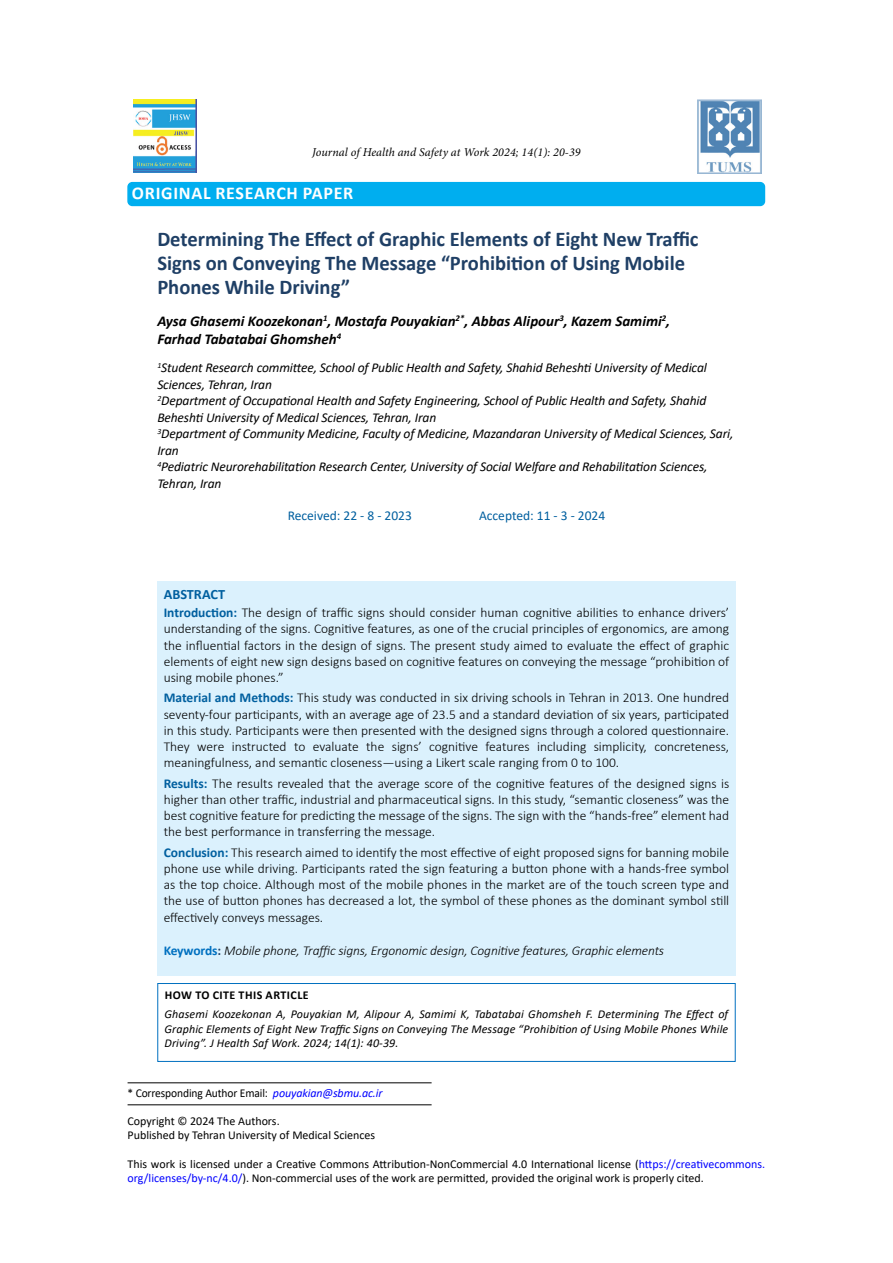
<style>
.page{position:relative;width:893px;height:1263px;background:#fff}
.page>*{position:absolute;margin:0;border:0;box-sizing:border-box;transform-origin:0 0}
.t1{font:700 21px/24px "Calibri";color:#1f3f65}
.t2{font:700 19.5px "Calibri";letter-spacing:.04em;color:#fff}
.t3{font:700 18px "Calibri";letter-spacing:.04em;color:#fff}
.t4{font:italic 700 15px/18px "Calibri";color:#000}
.t5{font:700 14.25px "Calibri";color:#005f9f}
.t6{font:300 13.5px/16.2px "Calibri";color:#000;text-align:justify}
.t7{font:italic 13.5px/16.5px "Calibri";letter-spacing:-.01em;color:#000}
.t8{font:italic 300 13.5px "Calibri";letter-spacing:-.01em;color:#000}
.t9{font:13.5px "Calibri";color:#005f9f}
.t10{font:12px/14.4px "Calibri";color:#000}
.t11{font:italic 12px/14.4px "Calibri";letter-spacing:.01em;color:#000;text-align:justify}
.t12{font:italic 12px "Minion Pro";color:#000}
.t13{font:12px "Calibri";color:#000;scale:.96 1}
.t14{font:700 12px "Calibri";letter-spacing:.04em;color:#000}
.s1{font-weight:700;color:#005f9f}
.s2{font-weight:700;font-style:normal;color:#0070c0}
.s3{font-weight:700;font-style:normal;color:#1f3f65}
.s4{font-style:italic;color:#00f}
.s5{color:#00f}
</style>
<div class="page">
<div style="left:157px;top:582px;width:579px;height:394px;background:#dbf1fd"></div>
<div style="left:128px;top:183px;width:636px;height:22px;background:#00aeef;border-radius:4px"></div>
<div style="left:127px;top:182px;width:638px;height:24px;border:2px solid #00aeef;border-radius:4px"></div>
<hr style="left:128px;top:1082px;width:304px;height:1px;background:#000">
<img style="left:133px;top:99px;width:63px;height:73px">
<img style="left:697px;top:99px;width:64px;height:74px">
<hr style="left:128px;top:1104px;width:304px;height:1px;background:#000">
<div style="left:157px;top:983px;width:579px;height:79px;border:1px solid #0070c0"></div>
<p class="t12" style="left:312px;top:144px;width:270px">Journal of Health and Safety at Work 2024; 14(1): 20-39</p>
<h2 class="t2" style="left:165px;top:178px;width:166px">RESEARCH ARTICLE</h2>
<h1 class="t1" style="left:157px;top:227px;width:543px">Determining The Effect of Graphic Elements of Eight New Traffic<br>Signs on Conveying The Message “Prohibition of Using Mobile<br>Phones While Driving”</h1>
<p class="t4" style="left:157px;top:311px;width:514px">Aysa Ghasemi Koozekonan<sup>1</sup>, Mostafa Pouyakian<sup>2*</sup>, Abbas Alipour<sup>3</sup>, Kazem Samimi<sup>2</sup>,<br>Farhad Tabatabai Ghomsheh<sup>4</sup></p>
<p class="t7" style="left:157px;top:359px;width:578px"><sup>1</sup>Student Research committee, School of Public Health and Safety, Shahid Beheshti University of Medical Sciences, Tehran, Iran<br><sup>2</sup>Department of Occupational Health and Safety Engineering, School of Public Health and Safety, Shahid Beheshti University of Medical Sciences, Tehran, Iran<br><sup>3</sup>Department of Community Medicine, Faculty of Medicine, Mazandaran University of Medical Sciences, Sari, Iran<br><sup>4</sup>Pediatric Neurorehabilitation Research Center, University of Social Welfare and Rehabilitation Sciences, Tehran, Iran</p>
<p class="t9" style="left:288px;top:506px;width:126px">Received: 22 - 8 - 2023</p>
<p class="t9" style="left:479px;top:506px;width:128px">Accepted: 11 - 3 - 2024</p>
<h3 class="t3" style="left:132px;top:180px;width:223px">ORIGINAL RESEARCH PAPER</h3>
<p class="t5" style="left:164px;top:584px;width:63px">ABSTRACT</p>
<p class="t6" style="left:164px;top:604px;width:567px"><span class="s1">Introduction:</span> The design of traffic signs should consider human cognitive abilities to enhance drivers’ understanding of the signs. Cognitive features, as one of the crucial principles of ergonomics, are among the influential factors in the design of signs. The present study aimed to evaluate the effect of graphic elements of eight new sign designs based on cognitive features on conveying the message “prohibition of using mobile phones.”</p>
<p class="t6" style="left:164px;top:690px;width:567px"><span class="s1">Material and Methods:</span> This study was conducted in six driving schools in Tehran in 2013. One hundred seventy-four participants, with an average age of 23.5 and a standard deviation of six years, participated in this study. Participants were then presented with the designed signs through a colored questionnaire.<br>They were instructed to evaluate the signs’ cognitive features including simplicity, concreteness, meaningfulness, and semantic closeness—using a Likert scale ranging from 0 to 100.</p>
<p class="t6" style="left:164px;top:775px;width:567px"><span class="s1">Results:</span> The results revealed that the average score of the cognitive features of the designed signs is higher than other traffic, industrial and pharmaceutical signs. In this study, “semantic closeness” was the best cognitive feature for predicting the message of the signs. The sign with the “hands-free” element had the best performance in transferring the message.</p>
<p class="t6" style="left:164px;top:844px;width:567px"><span class="s1">Conclusion:</span> This research aimed to identify the most effective of eight proposed signs for banning mobile phone use while driving. Participants rated the sign featuring a button phone with a hands-free symbol as the top choice. Although most of the mobile phones in the market are of the touch screen type and the use of button phones has decreased a lot, the symbol of these phones as the dominant symbol still effectively conveys messages.</p>
<p class="t8" style="left:164px;top:942px;width:502px"><span class="s2">Keywords</span><span class="s3">:</span> Mobile phone, Traffic signs, Ergonomic design, Cognitive features, Graphic elements</p>
<p class="t14" style="left:165px;top:987px;width:145px">HOW TO CITE THIS ARTICLE</p>
<p class="t11" style="left:165px;top:1006px;width:565px">Ghasemi Koozekonan A, Pouyakian M, Alipour A, Samimi K, Tabatabai Ghomsheh F. Determining The Effect of Graphic Elements of Eight New Traffic Signs on Conveying The Message “Prohibition of Using Mobile Phones While Driving”. J Health Saf Work. 2024; 14(1): 40-39.</p>
<p class="t13" style="left:128px;top:1084px;width:267px">* Corresponding Author Email: <span class="s4">pouyakian@sbmu.ac.ir</span></p>
<p class="t10" style="left:128px;top:1113px;width:249px">Copyright © 2024 The Authors.<br>Published by Tehran University of Medical Sciences</p>
<p class="t10" style="left:128px;top:1156px;width:639px">This work is licensed under a Creative Commons Attribution-NonCommercial 4.0 International license (<span class="s5">https://creativecommons. org/licenses/by-nc/4.0/</span>). Non-commercial uses of the work are permitted, provided the original work is properly cited.</p>
</div>
